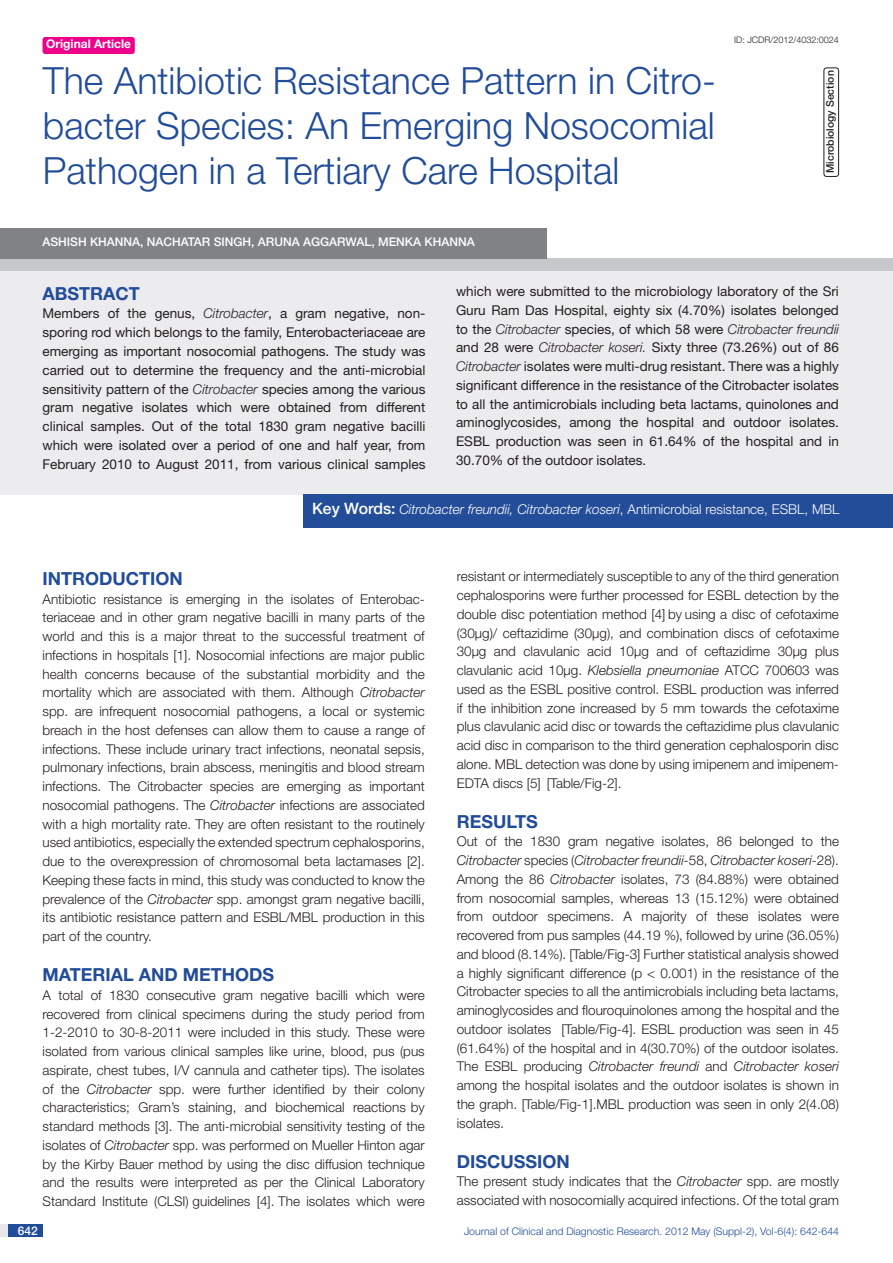
<style>
.page{position:relative;width:893px;height:1263px;background:#fff}
.page>*{position:absolute;margin:0;border:0;box-sizing:border-box;transform-origin:0 0}
.t1{font:300 37.5px/45px "Helvetica Neue";color:#214c99;text-align:justify}
.Level_1{font:700 18px "Helvetica Neue";color:#214c99}
.Abstract_head{font:700 18px "Helvetica Neue";color:#214c99}
.Body_text{font:300 13.5px/18.8px "Helvetica Neue";color:#231f20;text-align:justify}
.Abstract_text{font:13.5px/18.8px "Helvetica Neue";color:#231f20;text-align:justify}
.t2{font:italic 300 13.5px "Helvetica Neue";color:#fff}
.Author{font:500 12px "Helvetica Neue";color:#fff}
.t3{font:700 12px "Helvetica Neue";color:#fff}
.t4{font:300 10.5px "Helvetica Neue";color:#214c99}
.t5{font:500 10.5px "Helvetica Neue";color:#231f20}
.DOI{font:300 9px "Helvetica Neue";color:#231f20}
.s1{color:#244d99}
.s2{font-weight:300;font-style:italic}
.s3{font-weight:500;font-style:normal;font-size:15.75px}
.s4{font-style:normal}
.s5{font-style:italic}
</style>
<div class="page">
<div style="left:0;top:1224px;width:43px;height:13px;background:#e6e7e9"></div>
<div style="left:8px;top:1224px;width:35px;height:13px;background:#214c99"></div>
<div style="left:43px;top:37px;width:92px;height:17px;background:#ed028c;border-radius:3px"></div>
<div style="left:0;top:271px;width:893px;height:223px;background:#ececee"></div>
<div style="left:0;top:259px;width:893px;height:12px;background:#c7c8ca"></div>
<div style="left:304px;top:494px;width:589px;height:34px;background:#244d99"></div>
<div style="left:823px;top:68px;width:16px;height:109px;border:1px solid #231f20;border-radius:3px"></div>
<div style="left:0;top:228px;width:546px;height:31px;background:#808285"></div>
<p class="t3" style="left:46px;top:37px;width:87px">Original Article</p>
<p class="t1" style="left:43px;top:57px;width:673px">The Antibiotic Resistance Pattern in Citro&shy;bacter Species: An Emerging Nosocomial Pathogen in a Tertiary Care Hospital</p>
<p class="Author" style="left:43px;top:235px;width:432px">ASHISH KHANNA, NACHATAR SINGH, ARUNA AGGARWAL, MENKA KHANNA</p>
<p class="DOI" style="left:734px;top:35px;width:106px">ID: JCDR/2012/4032:0024</p>
<p class="t5" style="left:824px;top:173px;width:104px;rotate:-90deg">MICROBIOLOGY SECTION</p>
<p class="Abstract_head" style="left:43px;top:282px;width:99px">ABST<span class="s1">RAC</span>T</p>
<p class="Abstract_text" style="left:43px;top:304px;width:384px">Members of the genus, <span class="s2">Citrobacter</span>, a gram negative, non&shy;sporing rod which belongs to the family, Enterobacteriaceae are emerging as important nosocomial pathogens. The study was carried out to determine the frequency and the anti-microbial sensitivity pattern of the <span class="s2">Citrobacter</span> species among the various gram negative isolates which were obtained from different clinical samples. Out of the total 1830 gram negative bacilli which were isolated over a period of one and half year, from February 2010 to August 2011, from various clinical samples</p>
<p class="Abstract_text" style="left:456px;top:282px;width:384px">which were submitted to the microbiology laboratory of the Sri Guru Ram Das Hospital, eighty six (4.70%) isolates belonged to the <span class="s2">Citrobacter</span> species, of which 58 were <span class="s2">Citrobacter freundii </span>and 28 were <span class="s2">Citrobacter koseri.</span> Sixty three (73.26%) out of 86<br><span class="s2">Citrobacter</span> isolates were multi-drug resistant. There was a highly significant difference in the resistance of the Citrobacter isolates to all the antimicrobials including beta lactams, quinolones and aminoglycosides, among the hospital and outdoor isolates.<br>ESBL production was seen in 61.64% of the hospital and in 30.70% of the outdoor isolates.</p>
<p class="t2" style="left:312px;top:501px;width:529px"><span class="s3">KEY WORDS:</span> Citrobacter freundii, Citrobacter koseri<span class="s4">, Antimicrobial resistance, ESBL, MBL</span></p>
<p class="Level_1" style="left:43px;top:567px;width:142px">INTRODUCTION</p>
<p class="Body_text" style="left:43px;top:589px;width:384px;text-align:left">Antibiotic resistance is emerging in the isolates of Enterobac&shy;teriaceae and in other gram negative bacilli in many parts of the world and this is a major threat to the successful treatment of infections in hospitals [1]. Nosocomial infections are major public health concerns because of the substantial morbidity and the mortality which are associated with them. Although <span class="s5">Citrobacter </span>spp. are infrequent nosocomial pathogens, a local or systemic breach in the host defenses can allow them to cause a range of infections. These include urinary tract infections, neonatal sepsis, pulmonary infections, brain abscess, meningitis and blood stream infections. The Citrobacter species are emerging as important nosocomial pathogens. The <span class="s5">Citrobacter</span> infections are associated with a high mortality rate. They are often resistant to the routinely used antibiotics, especially the extended spectrum cephalosporins, due to the overexpression of chromosomal beta lactamases [2].<br>Keeping these facts in mind, this study was conducted to know the prevalence of the <span class="s5">Citrobacter</span> spp. amongst gram negative bacilli, its antibiotic resistance pattern and ESBL/MBL production in this part of the country.</p>
<p class="Level_1" style="left:43px;top:963px;width:233px">MATERIAL AND METHODS</p>
<p class="Body_text" style="left:43px;top:985px;width:384px">A total of 1830 consecutive gram negative bacilli which were recovered from clinical specimens during the study period from 1-2-2010 to 30-8-2011 were included in this study. These were isolated from various clinical samples like urine, blood, pus (pus aspirate, chest tubes, I/V cannula and catheter tips). The isolates of the <span class="s5">Citrobacter</span> spp. were further identified by their colony characteristics; Gram’s staining, and biochemical reactions by standard methods [3]. The anti-microbial sensitivity testing of the isolates of <span class="s5">Citrobacter</span> spp. was performed on Mueller Hinton agar by the Kirby Bauer method by using the disc diffusion technique and the results were interpreted as per the Clinical Laboratory Standard Institute (CLSI) guidelines [4]. The isolates which were</p>
<p class="Body_text" style="left:457px;top:567px;width:384px">resistant or intermediately susceptible to any of the third generation cephalosporins were further processed for ESBL detection by the double disc potentiation method [4] by using a disc of cefotaxime (30µg)/ ceftazidime (30µg), and combination discs of cefotaxime 30µg and clavulanic acid 10µg and of ceftazidime 30µg plus clavulanic acid 10µg. <span class="s5">Klebsiella pneumoniae</span> ATCC 700603 was used as the ESBL positive control. ESBL production was inferred if the inhibition zone increased by 5 mm towards the cefotaxime plus clavulanic acid disc or towards the ceftazidime plus clavulanic acid disc in comparison to the third generation cephalosporin disc alone. MBL detection was done by using imipenem and imipenem-EDTA discs [5] [Table/Fig-2].</p>
<p class="Level_1" style="left:457px;top:810px;width:83px">RESULTS</p>
<p class="Body_text" style="left:457px;top:832px;width:384px">Out of the 1830 gram negative isolates, 86 belonged to the <span class="s5">Citrobacter</span> species (<span class="s5">Citrobacter freundii-</span>58, <span class="s5">Citrobacter koseri</span>-28).<br>Among the 86 <span class="s5">Citrobacter</span> isolates, 73 (84.88%) were obtained from nosocomial samples, whereas 13 (15.12%) were obtained from outdoor specimens. A majority of these isolates were recovered from pus samples (44.19 %), followed by urine (36.05%) and blood (8.14%). [Table/Fig-3] Further statistical analysis showed a highly significant difference (p &lt; 0.001) in the resistance of the Citrobacter species to all the antimicrobials including beta lactams, aminoglycosides and flouroquinolones among the hospital and the outdoor isolates [Table/Fig-4]. ESBL production was seen in 45 (61.64%) of the hospital and in 4(30.70%) of the outdoor isolates.<br>The ESBL producing <span class="s5">Citrobacter freundi</span> and <span class="s5">Citrobacter koseri </span>among the hospital isolates and the outdoor isolates is shown in the graph. [Table/Fig-1].MBL production was seen in only 2(4.08) isolates.</p>
<p class="Level_1" style="left:457px;top:1150px;width:115px">DISCUSSION</p>
<p class="Body_text" style="left:457px;top:1172px;width:384px">The present study indicates that the <span class="s5">Citrobacter</span> spp. are mostly associated with nosocomially acquired infections. Of the total gram</p>
<p class="Author" style="left:18px;top:1223px;width:22px">642</p>
<p class="t4" style="left:464px;top:1225px;width:377px">Journal of Clinical and Diagnostic Research. 2012 May (Suppl-2), Vol-6(4): 642-644</p>
</div>
